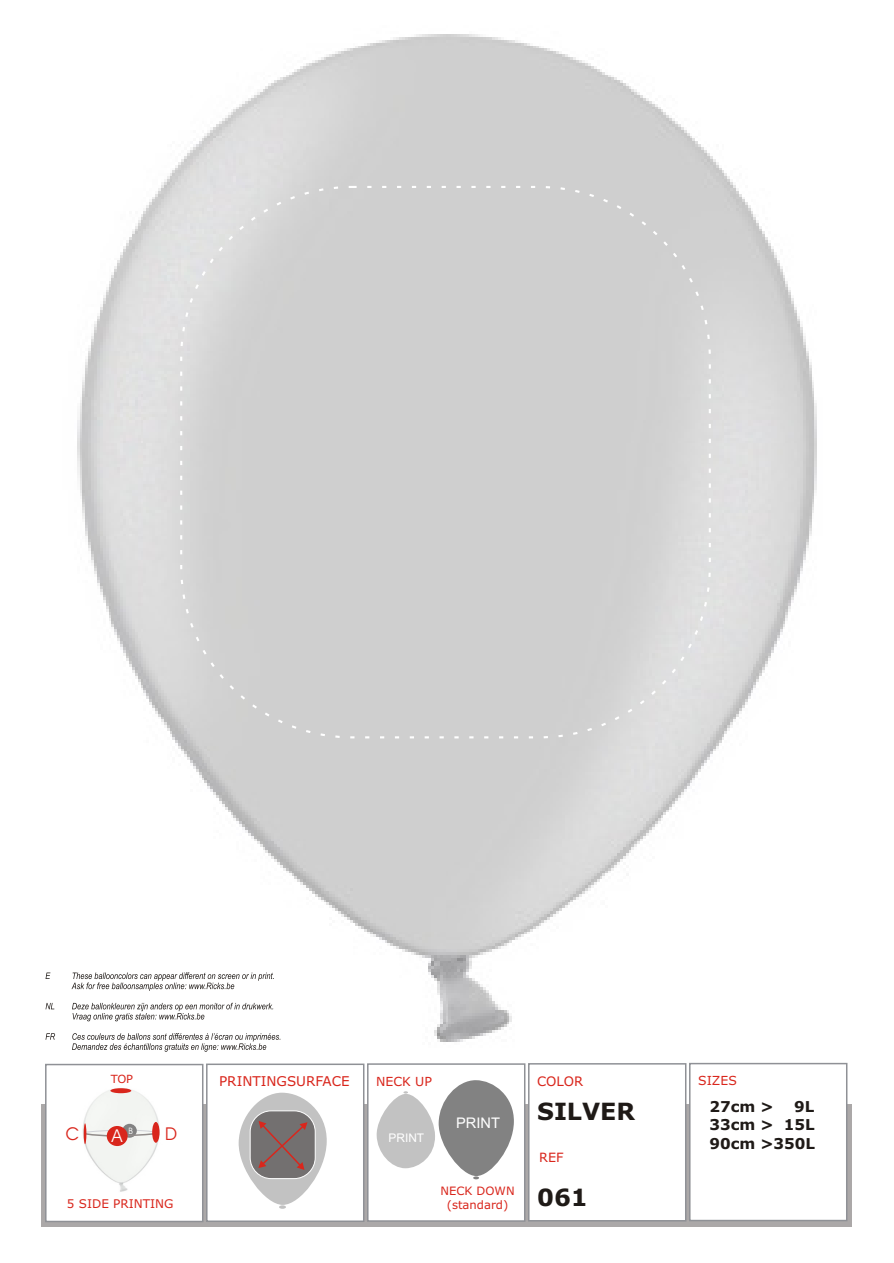
<style>
.page{position:relative;width:894px;height:1263px;background:#fff}
.page>*{position:absolute;margin:0;border:0;box-sizing:border-box;transform-origin:0 0}
.t1{font:700 23.7px "Verdana";color:#1f1a17}
.t2{font:17.7px "Avant Garde Bk BT";color:#d9261c}
.t3{font:17.7px "Avant Garde Bk BT";color:#fff}
.t4{font:700 15px/18.3px "Verdana";color:#1f1a17;text-align:justify}
.t5{font:14.7px "Arial";color:#fff}
.t6{font:13.5px "Verdana";color:#d9261c}
.t7{font:13.05px "Verdana";color:#d9261c}
.t8{font:12.75px "Verdana";color:#d9261c}
.t9{font:12.6px "Verdana";color:#d9261c}
.t10{font:12.45px "Verdana";color:#d9261c}
.t11{font:12px "Verdana";color:#d9261c}
.t12{font:11.85px "Arial";color:#fff}
.t13{font:11.55px/14.1px "Verdana";color:#d9261c;text-align:center}
.t14{font:11.25px "Verdana";color:#d9261c}
.t15{font:8.85px "Avant Garde Bk BT";color:#fff}
</style>
<div class="page">
<img style="left:41px;top:34px;width:807px;height:1126px">
<div style="left:42px;top:1104px;width:810px;height:123px;background:#aba8a8"></div>
<div style="left:689px;top:1063px;width:158px;height:158px;background:#fff;border:2px solid #8f9196"></div>
<div style="left:528px;top:1063px;width:158px;height:159px;background:#fff;border:2px solid #8f9196"></div>
<div style="left:367px;top:1063px;width:158px;height:159px;background:#fff;border:2px solid #8f9196"></div>
<div style="left:206px;top:1064px;width:158px;height:158px;background:#fff;border:2px solid #8f9196"></div>
<div style="left:45px;top:1064px;width:158px;height:158px;background:#fff;border:2px solid #8f9196"></div>
<img style="left:82px;top:1088px;width:78px;height:104px">
<div style="left:110px;top:1088px;width:21px;height:5px;background:#d9261c;border-radius:50%"></div>
<div style="left:122px;top:1124px;width:15px;height:14px;background:#828282;border-radius:50%"></div>
<svg style="left:83px;top:1129px;width:69px;height:8px"></svg>
<hr style="left:84px;top:1123px;width:2px;height:21px;background:#d9261c;border-radius:50%">
<div style="left:152px;top:1122px;width:8px;height:21px;background:#d9261c;border-radius:50%"></div>
<div style="left:107px;top:1126px;width:21px;height:20px;background:#d9261c;border-radius:50%"></div>
<svg style="left:376px;top:1080px;width:138px;height:99px"></svg>
<svg style="left:238px;top:1093px;width:89px;height:116px"></svg>
<svg style="left:46px;top:972px;width:234px;height:80px"></svg>
<p class="t14" style="left:111px;top:1075px;width:24px">TOP</p>
<p class="t2" style="left:66px;top:1126px;width:15px">C</p>
<p class="t2" style="left:165px;top:1126px;width:13px">D</p>
<p class="t15" style="left:129px;top:1127px;width:6px">B</p>
<p class="t3" style="left:112px;top:1128px;width:12px">A</p>
<p class="t11" style="left:67px;top:1199px;width:108px">5 SIDE PRINTING</p>
<p class="t6" style="left:219px;top:1075px;width:132px">PRINTINGSURFACE</p>
<p class="t9" style="left:376px;top:1077px;width:57px">NECK UP</p>
<p class="t12" style="left:389px;top:1133px;width:37px">PRINT</p>
<p class="t5" style="left:456px;top:1117px;width:45px">PRINT</p>
<p class="t13" style="left:441px;top:1185px;width:76px">NECK DOWN (standard)</p>
<p class="t7" style="left:537px;top:1076px;width:48px">COLOR</p>
<p class="t10" style="left:698px;top:1076px;width:40px">SIZES</p>
<h1 class="t1" style="left:537px;top:1102px;width:99px">SILVER</h1>
<p class="t8" style="left:539px;top:1152px;width:26px">REF</p>
<h1 class="t1" style="left:537px;top:1188px;width:52px">061</h1>
<p class="t4" style="left:709px;top:1099px;width:107px;text-indent:85px">9L 33cm &gt; 15L 90cm &gt;350L</p>
<p class="t4" style="left:709px;top:1099px;width:66px">27cm &gt;</p>
</div>
